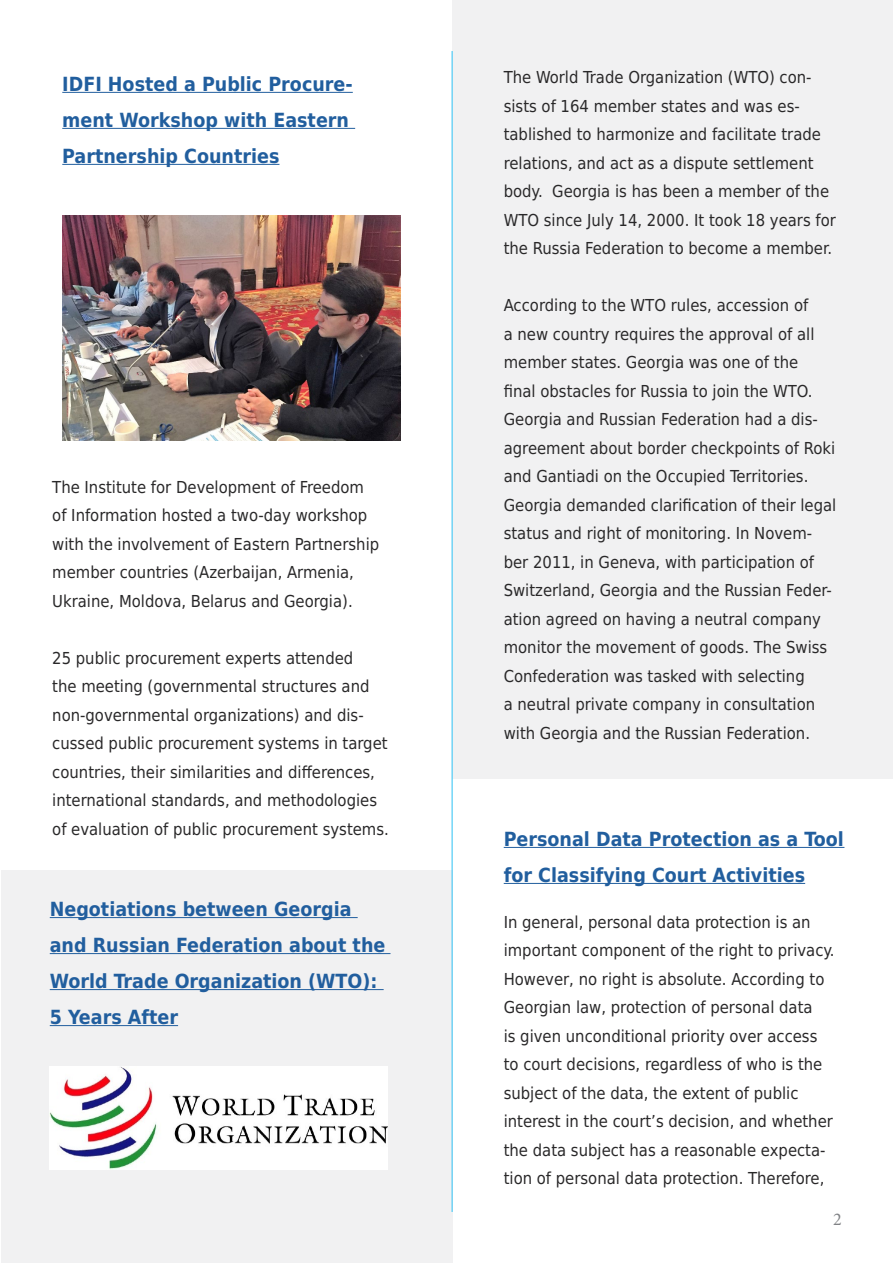
<style>
.page{position:relative;width:893px;height:1263px;background:#fff}
.page>*{position:absolute;margin:0;border:0;box-sizing:border-box;transform-origin:0 0}
.t1{font:700 19.5px/36px "DejaVu Sans Condensed";color:#215e9e}
.t2{font:18px "Minion Pro";color:#808285}
.t3{font:16.5px/28.5px "DejaVu Sans Condensed";color:#292829}
</style>
<div class="page">
<div style="left:1px;top:870px;width:451px;height:393px;background:#f1f1f2"></div>
<div style="left:452px;top:0;width:441px;height:778px;background:#f1f1f2"></div>
<hr style="left:62px;top:92px;width:291px;height:1px;background:#215e9e">
<hr style="left:62px;top:128px;width:293px;height:1px;background:#215e9e">
<hr style="left:62px;top:164px;width:217px;height:1px;background:#215e9e">
<hr style="left:50px;top:917px;width:308px;height:1px;background:#215e9e">
<hr style="left:50px;top:953px;width:340px;height:1px;background:#215e9e">
<hr style="left:50px;top:989px;width:334px;height:1px;background:#215e9e">
<hr style="left:50px;top:1025px;width:128px;height:1px;background:#215e9e">
<hr style="left:452px;top:51px;width:1px;height:1161px;background:#44c8f5">
<img style="left:62px;top:215px;width:338px;height:226px">
<img style="left:50px;top:1067px;width:338px;height:102px">
<hr style="left:504px;top:847px;width:340px;height:1px;background:#215e9e">
<hr style="left:504px;top:883px;width:301px;height:1px;background:#215e9e">
<p class="t1" style="left:62px;top:66px;width:292px">IDFI Hosted a Public Procure&shy;ment Workshop with Eastern<br>Partnership Countries</p>
<p class="t3" style="left:52px;top:472px;width:328px">The Institute for Development of Freedom of Information hosted a two-day workshop with the involvement of Eastern Partnership member countries (Azerbaijan, Armenia, Ukraine, Moldova, Belarus and Georgia).</p>
<p class="t3" style="left:52px;top:643px;width:338px">25 public procurement experts attended<br>the meeting (governmental structures and non-governmental organizations) and dis&shy;cussed public procurement systems in target countries, their similarities and differences, international standards, and methodologies of evaluation of public procurement systems.</p>
<p class="t1" style="left:50px;top:891px;width:337px">Negotiations between Georgia and Russian Federation about the<br>World Trade Organization (WTO):<br>5 Years After</p>
<p class="t3" style="left:504px;top:63px;width:334px">The World Trade Organization (WTO) con&shy;sists of 164 member states and was es&shy;tablished to harmonize and facilitate trade relations, and act as a dispute settlement body. Georgia is has been a member of the WTO since July 14, 2000. It took 18 years for the Russia Federation to become a member.</p>
<p class="t3" style="left:504px;top:291px;width:334px">According to the WTO rules, accession of<br>a new country requires the approval of all member states. Georgia was one of the<br>final obstacles for Russia to join the WTO.<br>Georgia and Russian Federation had a dis&shy;agreement about border checkpoints of Roki and Gantiadi on the Occupied Territories.<br>Georgia demanded clarification of their legal status and right of monitoring. In Novem&shy;ber 2011, in Geneva, with participation of Switzerland, Georgia and the Russian Feder&shy;ation agreed on having a neutral company monitor the movement of goods. The Swiss Confederation was tasked with selecting<br>a neutral private company in consultation with Georgia and the Russian Federation.</p>
<p class="t1" style="left:504px;top:821px;width:342px">Personal Data Protection as a Tool for Classifying Court Activities</p>
<p class="t3" style="left:504px;top:907px;width:332px">In general, personal data protection is an important component of the right to privacy.<br>However, no right is absolute. According to Georgian law, protection of personal data<br>is given unconditional priority over access to court decisions, regardless of who is the subject of the data, the extent of public interest in the court’s decision, and whether the data subject has a reasonable expecta&shy;tion of personal data protection. Therefore,</p>
<p class="t2" style="left:833px;top:1207px;width:10px">2</p>
</div>
